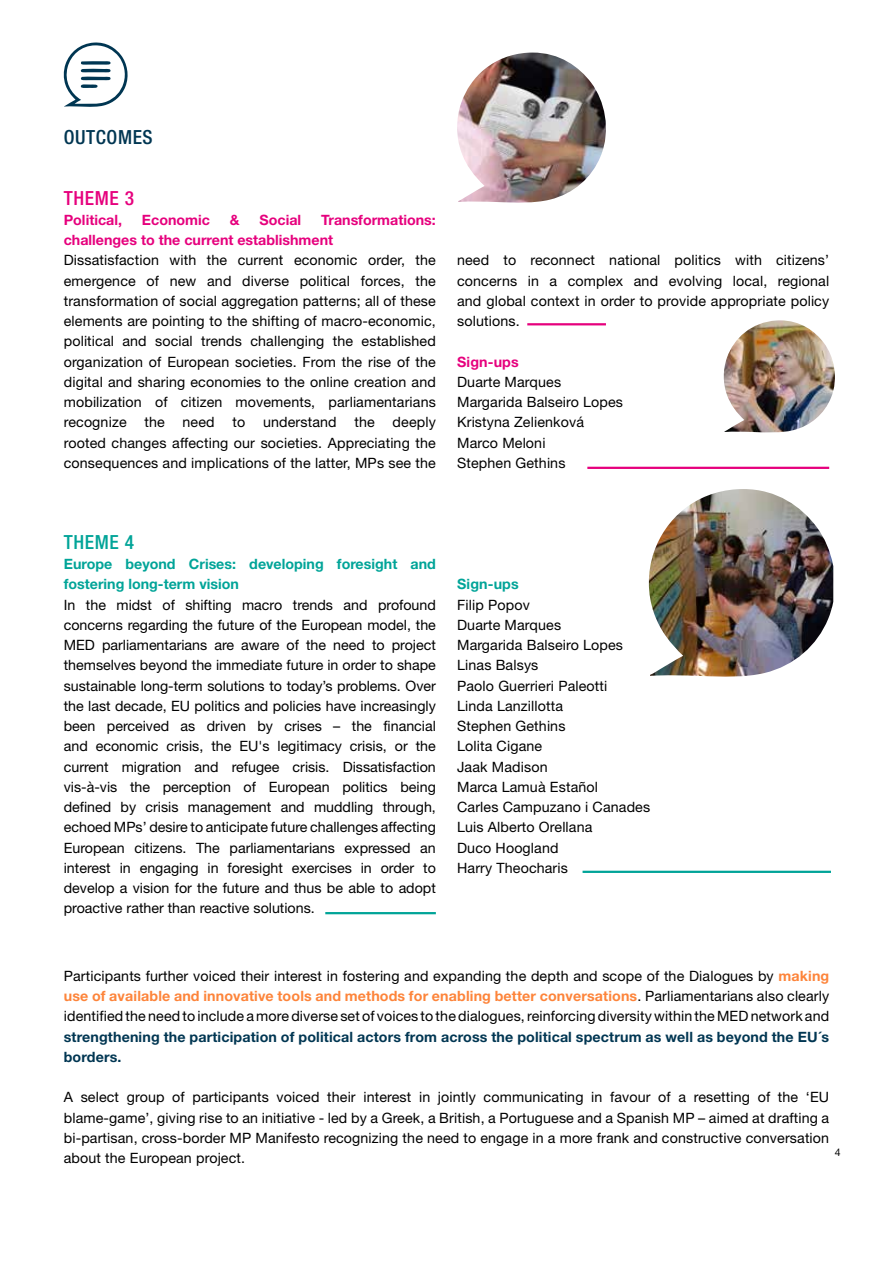
<style>
.page{position:relative;width:893px;height:1263px;background:#fff}
.page>*{position:absolute;margin:0;border:0;box-sizing:border-box;transform-origin:0 0}
.t1{font:500 condensed 19.5px "Helvetica Neue";letter-spacing:.03em;color:#003652}
.t2{font:500 condensed 19.5px "Helvetica Neue";letter-spacing:.03em;color:#e6007d}
.t3{font:500 condensed 19.5px "Helvetica Neue";letter-spacing:.03em;color:#00a498}
.t4{font:14.25px/20.2px "Helvetica Neue LT";letter-spacing:.01em;color:#000;text-align:justify}
.t5{font:700 14.25px/20.2px "Helvetica Neue LT";letter-spacing:.01em;color:#003652}
.t6{font:700 14.25px/20.2px "Helvetica Neue LT";color:#e6007d}
.t7{font:700 14.25px/20.2px "Helvetica Neue LT";color:#00a498}
.t8{font:10.5px "Helvetica Neue LT";color:#000}
.s1{font-weight:700;color:#fd843a}
</style>
<div class="page">
<svg style="left:63px;top:42px;width:65px;height:65px"></svg>
<hr style="left:583px;top:871px;width:248px;height:2px;background:#00a498">
<hr style="left:325px;top:912px;width:111px;height:2px;background:#00a498">
<hr style="left:587px;top:467px;width:242px;height:2px;background:#e6007d">
<hr style="left:527px;top:323px;width:79px;height:2px;background:#e6007d">
<img style="left:648px;top:489px;width:185px;height:188px">
<img style="left:723px;top:320px;width:112px;height:113px">
<img style="left:457px;top:53px;width:149px;height:150px">
<h1 class="t1" style="left:64px;top:125px;width:90px">OUTCOMES</h1>
<h1 class="t2" style="left:64px;top:186px;width:72px">THEME 3</h1>
<p class="t6" style="left:64px;top:209px;width:60px">Political,</p>
<p class="t6" style="left:142px;top:209px;width:70px">Economic</p>
<p class="t6" style="left:230px;top:209px;width:11px">&amp;</p>
<p class="t6" style="left:260px;top:209px;width:43px">Social</p>
<p class="t6" style="left:64px;top:209px;width:374px;text-indent:257px">Transformations: challenges to the current establishment</p>
<p class="t4" style="left:64px;top:250px;width:374px">Dissatisfaction with the current economic order, the emergence of new and diverse political forces, the transformation of social aggregation patterns; all of these elements are pointing to the shifting of macro-economic, political and social trends challenging the established organization of European societies. From the rise of the digital and sharing economies to the online creation and mobilization of citizen movements, parliamentarians recognize the need to understand the deeply rooted changes affecting our societies. Appreciating the consequences and implications of the latter, MPs see the</p>
<p class="t4" style="left:457px;top:250px;width:374px">need to reconnect national politics with citizens’ concerns in a complex and evolving local, regional and global context in order to provide appropriate policy solutions.</p>
<p class="t6" style="left:457px;top:351px;width:63px">Sign-ups</p>
<p class="t4" style="left:457px;top:371px;width:167px;text-align:left">Duarte Marques<br>Margarida Balseiro Lopes<br>Kristyna Zelienková<br>Marco Meloni<br>Stephen Gethins</p>
<h1 class="t3" style="left:64px;top:530px;width:72px">THEME 4</h1>
<p class="t7" style="left:64px;top:554px;width:374px">Europe beyond Crises: developing foresight and fostering long-term vision</p>
<p class="t4" style="left:64px;top:594px;width:374px">In the midst of shifting macro trends and profound concerns regarding the future of the European model, the MED parliamentarians are aware of the need to project themselves beyond the immediate future in order to shape sustainable long-term solutions to today’s problems. Over the last decade, EU politics and policies have increasingly been perceived as driven by crises – the financial and economic crisis, the EU's legitimacy crisis, or the current migration and refugee crisis. Dissatisfaction vis-à-vis the perception of European politics being defined by crisis management and muddling through, echoed MPs’ desire to anticipate future challenges affecting European citizens. The parliamentarians expressed an interest in engaging in foresight exercises in order to develop a vision for the future and thus be able to adopt proactive rather than reactive solutions.</p>
<p class="t7" style="left:457px;top:574px;width:63px">Sign-ups</p>
<p class="t4" style="left:457px;top:594px;width:195px;text-align:left">Filip Popov<br>Duarte Marques<br>Margarida Balseiro Lopes<br>Linas Balsys<br>Paolo Guerrieri Paleotti<br>Linda Lanzillotta<br>Stephen Gethins<br>Lolita Cigane<br>Jaak Madison<br>Marca Lamuà Estañol<br>Carles Campuzano i Canades<br>Luis Alberto Orellana<br>Duco Hoogland<br>Harry Theocharis</p>
<p class="t4" style="left:64px;top:965px;width:767px">Participants further voiced their interest in fostering and expanding the depth and scope of the Dialogues by <span class="s1">making use of available and innovative tools and methods for enabling better conversations</span>. Parliamentarians also clearly identified the need to include a more diverse set of voices to the dialogues, reinforcing diversity within the MED network and</p>
<p class="t5" style="left:64px;top:1026px;width:767px">strengthening the participation of political actors from across the political spectrum as well as beyond the EU´s borders.</p>
<p class="t4" style="left:64px;top:1087px;width:767px">A select group of participants voiced their interest in jointly communicating in favour of a resetting of the ‘EU blame-game’, giving rise to an initiative - led by a Greek, a British, a Portuguese and a Spanish MP – aimed at drafting a bi-partisan, cross-border MP Manifesto recognizing the need to engage in a more frank and constructive conversation about the European project.</p>
<p class="t8" style="left:835px;top:1146px;width:7px">4</p>
</div>
